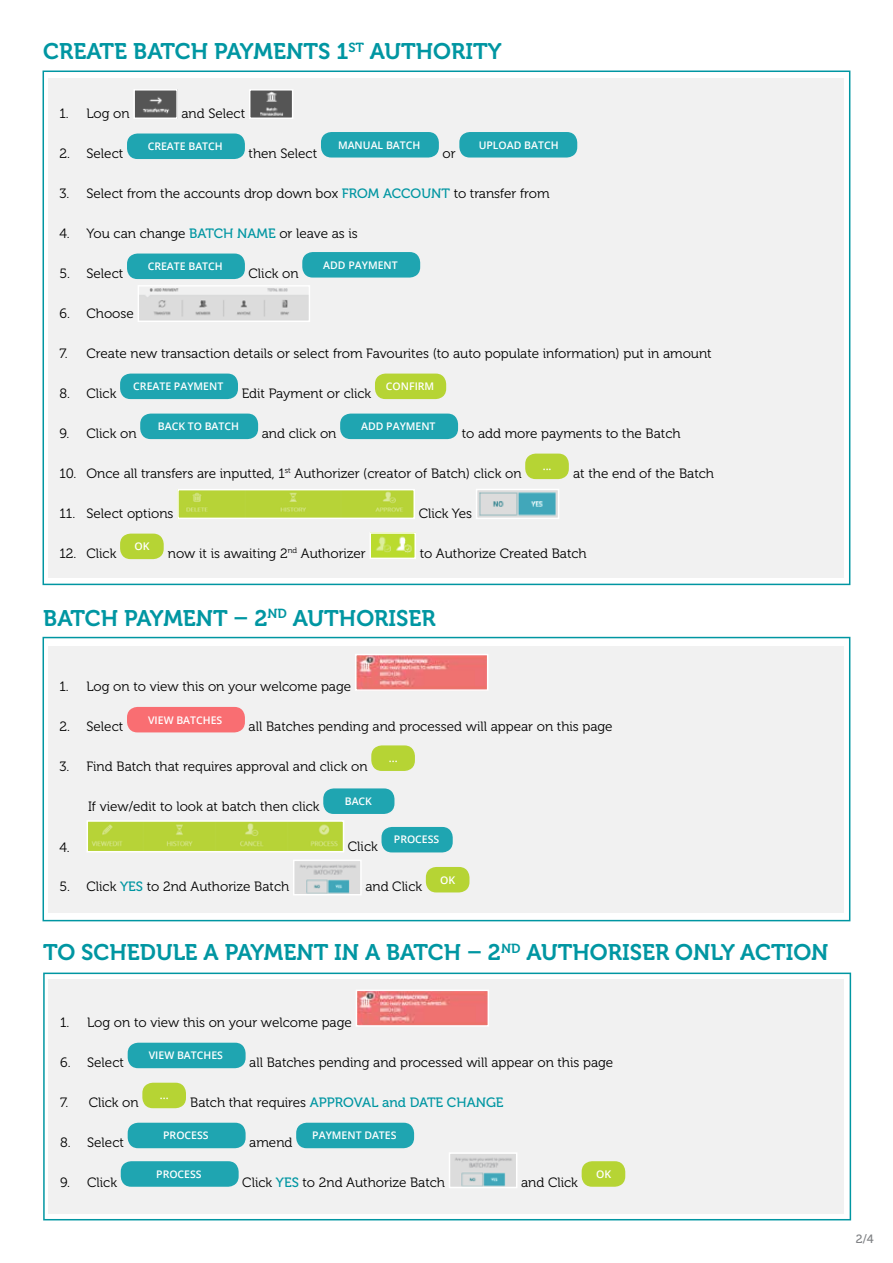
<style>
.page{position:relative;width:893px;height:1263px;background:#fff}
.page>*{position:absolute;margin:0;border:0;box-sizing:border-box;transform-origin:0 0}
.t1{font:22.5px "Museo 700";color:#0096a2}
.t2{font:13.5px "Museo 300";color:#000}
.t3{font:13.5px "Museo 500";color:#0096a2}
.t4{font:12px "Museo 500";color:#808285}
.t5{font:600 10.65px "Open Sans";color:#fff}
.t6{font:600 10.5px "Open Sans";color:#fff}
.s1{font-family:"Museo 500";color:#0096a2}
.s2{font-family:"Museo 300";color:#000}
</style>
<div class="page">
<div style="left:49px;top:78px;width:795px;height:500px;background:#f1f1f1"></div>
<div style="left:49px;top:979px;width:795px;height:235px;background:#f1f1f1"></div>
<img style="left:136px;top:92px;width:39px;height:24px">
<div style="left:133px;top:89px;width:45px;height:30px;border:2px solid #fff"></div>
<img style="left:252px;top:92px;width:38px;height:24px">
<div style="left:249px;top:89px;width:44px;height:30px;border:2px solid #fff"></div>
<div style="left:127px;top:134px;width:118px;height:25px;background:#1fa5b1;border-radius:10px"></div>
<div style="left:321px;top:132px;width:118px;height:26px;background:#1fa5b1;border-radius:10px"></div>
<div style="left:459px;top:132px;width:118px;height:26px;background:#1fa5b1;border-radius:10px"></div>
<div style="left:127px;top:254px;width:118px;height:25px;background:#1fa5b1;border-radius:10px"></div>
<div style="left:302px;top:252px;width:118px;height:26px;background:#1fa5b1;border-radius:10px"></div>
<img style="left:141px;top:288px;width:166px;height:31px">
<div style="left:138px;top:285px;width:172px;height:37px;border:2px solid #fff"></div>
<div style="left:120px;top:374px;width:118px;height:25px;background:#1fa5b1;border-radius:10px"></div>
<div style="left:375px;top:374px;width:71px;height:25px;background:#b6d434;border-radius:10px"></div>
<div style="left:140px;top:414px;width:118px;height:25px;background:#1fa5b1;border-radius:10px"></div>
<div style="left:340px;top:414px;width:118px;height:25px;background:#1fa5b1;border-radius:10px"></div>
<div style="left:525px;top:454px;width:44px;height:25px;background:#b6d434;border-radius:10px"></div>
<img style="left:180px;top:492px;width:232px;height:24px">
<div style="left:177px;top:489px;width:238px;height:30px;border:2px solid #fff"></div>
<img style="left:479px;top:492px;width:77px;height:24px">
<div style="left:476px;top:489px;width:83px;height:30px;border:2px solid #fff"></div>
<div style="left:120px;top:534px;width:44px;height:25px;background:#b6d434;border-radius:10px"></div>
<img style="left:372px;top:535px;width:41px;height:21px">
<div style="left:369px;top:532px;width:47px;height:27px;border:2px solid #fff"></div>
<div style="left:49px;top:646px;width:795px;height:266px;background:#f1f1f1"></div>
<div style="left:43px;top:637px;width:807px;height:284px;border:2px solid #0096a2"></div>
<img style="left:358px;top:657px;width:127px;height:31px">
<div style="left:355px;top:654px;width:133px;height:37px;border:2px solid #fff"></div>
<div style="left:127px;top:707px;width:118px;height:25px;background:#f96e72;border-radius:10px"></div>
<div style="left:371px;top:745px;width:44px;height:26px;background:#b6d434;border-radius:10px"></div>
<div style="left:323px;top:788px;width:71px;height:26px;background:#1fa5b1;border-radius:10px"></div>
<img style="left:90px;top:823px;width:251px;height:26px">
<div style="left:87px;top:820px;width:257px;height:32px;border:2px solid #fff"></div>
<div style="left:381px;top:827px;width:72px;height:25px;background:#1fa5b1;border-radius:10px"></div>
<img style="left:296px;top:862px;width:63px;height:30px">
<div style="left:293px;top:859px;width:69px;height:36px;border:2px solid #fff"></div>
<div style="left:426px;top:867px;width:43px;height:25px;background:#b6d434;border-radius:10px"></div>
<div style="left:43px;top:972px;width:808px;height:248px;border:2px solid #0096a2"></div>
<img style="left:359px;top:992px;width:127px;height:32px">
<div style="left:356px;top:989px;width:133px;height:38px;border:2px solid #fff"></div>
<div style="left:128px;top:1043px;width:118px;height:25px;background:#1fa5b1;border-radius:10px"></div>
<div style="left:142px;top:1083px;width:44px;height:25px;background:#b6d434;border-radius:10px"></div>
<div style="left:128px;top:1123px;width:118px;height:25px;background:#1fa5b1;border-radius:10px"></div>
<div style="left:296px;top:1123px;width:118px;height:25px;background:#1fa5b1;border-radius:10px"></div>
<div style="left:121px;top:1161px;width:118px;height:26px;background:#1fa5b1;border-radius:10px"></div>
<img style="left:452px;top:1155px;width:62px;height:30px">
<div style="left:449px;top:1152px;width:68px;height:36px;border:2px solid #fff"></div>
<div style="left:582px;top:1161px;width:43px;height:26px;background:#b6d434;border-radius:10px"></div>
<h1 class="t1" style="left:43px;top:39px;width:460px">CREATE BATCH PAYMENTS 1<sup>ST</sup> AUTHORITY</h1>
<p class="t2" style="left:60px;top:106px;width:72px">1. Log on</p>
<p class="t2" style="left:182px;top:106px;width:65px">and Select</p>
<p class="t2" style="left:60px;top:146px;width:65px">2. Select</p>
<p class="t6" style="left:479px;top:138px;width:81px">UPLOAD BATCH</p>
<p class="t2" style="left:60px;top:186px;width:491px">3. Select from the accounts drop down box <span class="s1">FROM ACCOUNT</span> to transfer from</p>
<p class="t2" style="left:60px;top:226px;width:300px">4. You can change <span class="s1">BATCH NAME</span> or leave as is</p>
<p class="t2" style="left:60px;top:266px;width:65px">5. Select</p>
<p class="t6" style="left:338px;top:138px;width:84px">MANUAL BATCH</p>
<p class="t6" style="left:148px;top:139px;width:77px">CREATE BATCH</p>
<p class="t2" style="left:249px;top:146px;width:70px">then Select</p>
<p class="t2" style="left:443px;top:146px;width:15px">or</p>
<p class="t6" style="left:323px;top:258px;width:76px">ADD PAYMENT</p>
<p class="t6" style="left:148px;top:259px;width:77px">CREATE BATCH</p>
<p class="t2" style="left:249px;top:266px;width:52px">Click on</p>
<p class="t2" style="left:60px;top:306px;width:76px">6. Choose</p>
<p class="t2" style="left:60px;top:346px;width:654px">7. Create new transaction details or select from Favourites (to auto populate information) put in amount</p>
<p class="t2" style="left:60px;top:386px;width:58px">8. Click</p>
<p class="t6" style="left:386px;top:379px;width:50px">CONFIRM</p>
<p class="t6" style="left:133px;top:379px;width:91px">CREATE PAYMENT</p>
<p class="t2" style="left:242px;top:386px;width:131px">Edit Payment or click</p>
<p class="t6" style="left:158px;top:419px;width:83px">BACK TO BATCH</p>
<p class="t6" style="left:361px;top:419px;width:76px">ADD PAYMENT</p>
<p class="t2" style="left:60px;top:426px;width:79px">9. Click on</p>
<p class="t2" style="left:462px;top:426px;width:220px">to add more payments to the Batch</p>
<p class="t2" style="left:60px;top:466px;width:463px">10. Once all transfers are inputted, 1<sup>st</sup> Authorizer (creator of Batch) click on</p>
<p class="t5" style="left:543px;top:459px;width:10px">...</p>
<p class="t2" style="left:573px;top:466px;width:142px">at the end of the Batch</p>
<p class="t2" style="left:60px;top:506px;width:115px">11. Select options</p>
<p class="t2" style="left:419px;top:506px;width:55px">Click Yes</p>
<p class="t2" style="left:60px;top:546px;width:58px">12. Click</p>
<p class="t2" style="left:262px;top:426px;width:76px">and click on</p>
<p class="t5" style="left:134px;top:539px;width:17px">OK</p>
<p class="t2" style="left:168px;top:546px;width:199px">now it is awaiting 2<sup>nd</sup> Authorizer</p>
<p class="t2" style="left:420px;top:546px;width:168px">to Authorize Created Batch</p>
<h1 class="t1" style="left:43px;top:605px;width:394px">BATCH PAYMENT – 2<sup>ND</sup> AUTHORISER</h1>
<p class="t2" style="left:60px;top:679px;width:293px">1. Log on to view this on your welcome page</p>
<p class="t2" style="left:60px;top:719px;width:65px">2. Select</p>
<p class="t6" style="left:148px;top:713px;width:76px">VIEW BATCHES</p>
<p class="t2" style="left:249px;top:719px;width:366px">all Batches pending and processed will appear on this page</p>
<p class="t2" style="left:60px;top:759px;width:310px">3. Find Batch that requires approval and click on</p>
<p class="t5" style="left:389px;top:751px;width:10px">...</p>
<p class="t2" style="left:88px;top:799px;width:233px">If view/edit to look at batch then click</p>
<p class="t6" style="left:345px;top:794px;width:29px">BACK</p>
<p class="t2" style="left:60px;top:840px;width:12px">4.</p>
<p class="t2" style="left:348px;top:839px;width:31px">Click</p>
<p class="t6" style="left:394px;top:832px;width:47px">PROCESS</p>
<p class="t2" style="left:60px;top:879px;width:231px">5. Click <span class="s1">YES</span> to 2nd Authorize Batch</p>
<p class="t2" style="left:365px;top:879px;width:58px">and Click</p>
<p class="t5" style="left:440px;top:872px;width:17px">OK</p>
<h1 class="t1" style="left:43px;top:940px;width:787px">TO SCHEDULE A PAYMENT IN A BATCH – 2<sup>ND</sup> AUTHORISER ONLY ACTION</h1>
<p class="t2" style="left:60px;top:1015px;width:293px">1. Log on to view this on your welcome page</p>
<p class="t2" style="left:60px;top:1055px;width:65px">6. Select</p>
<p class="t6" style="left:149px;top:1048px;width:76px">VIEW BATCHES</p>
<p class="t2" style="left:249px;top:1055px;width:366px">all Batches pending and processed will appear on this page</p>
<p class="t2" style="left:60px;top:1095px;width:80px">7. Click on</p>
<p class="t5" style="left:160px;top:1088px;width:10px">...</p>
<p class="t3" style="left:190px;top:1095px;width:315px"><span class="s2">Batch that requires</span> APPROVAL and DATE CHANGE</p>
<p class="t2" style="left:60px;top:1135px;width:65px">8. Select</p>
<p class="t6" style="left:163px;top:1128px;width:47px">PROCESS</p>
<p class="t6" style="left:312px;top:1128px;width:86px">PAYMENT DATES</p>
<p class="t2" style="left:249px;top:1135px;width:45px">amend</p>
<p class="t2" style="left:60px;top:1175px;width:58px">9. Click</p>
<p class="t6" style="left:156px;top:1167px;width:47px">PROCESS</p>
<p class="t2" style="left:242px;top:1175px;width:204px">Click <span class="s1">YES</span> to 2nd Authorize Batch</p>
<p class="t2" style="left:521px;top:1175px;width:58px">and Click</p>
<p class="t5" style="left:596px;top:1166px;width:17px">OK</p>
<p class="t4" style="left:856px;top:1232px;width:19px">2/4</p>
</div>
